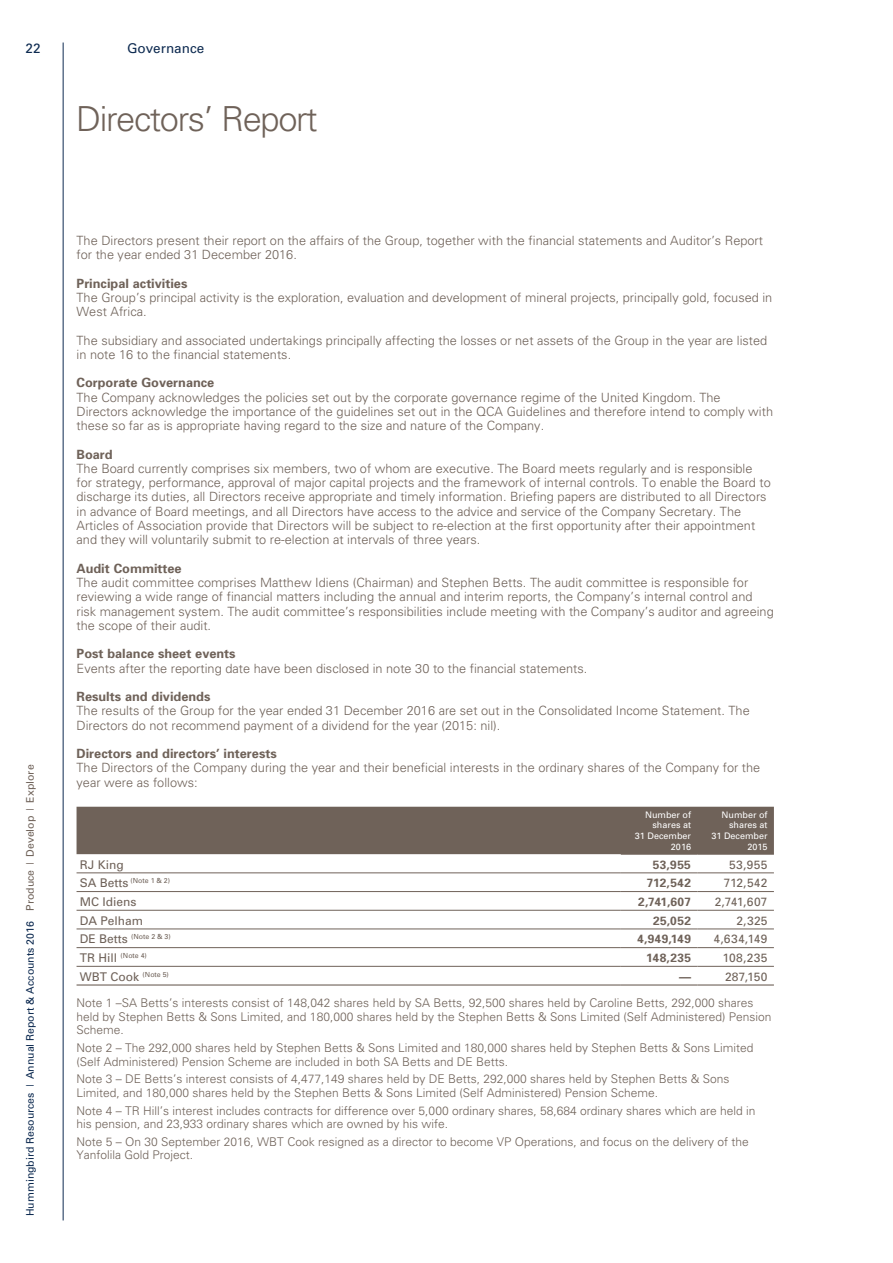
<style>
.page{position:relative;width:893px;height:1263px;background:#fff}
.page>*{position:absolute;margin:0;border:0;box-sizing:border-box;transform-origin:0 0}
.t1{font:300 34.5px "Univers";letter-spacing:-.04em;color:#6f6259}
.t2{font:13.5px "Univers";color:#0e2b51}
.t3{font:300 12.75px/14.2px "Univers";color:#6f6259}
.t4{font:700 12.75px "Univers";color:#6f6259}
.t5{font:300 12px/13.5px "Univers";color:#6f6259}
.t6{font:12px "Univers";color:#6f6259}
.t7{font:700 12px "Univers";letter-spacing:.02em;color:#6f6259}
.t8{font:10.5px "Univers";color:#0e2b51}
.t9{font:9px/10.8px "Univers";color:#fff;text-align:right}
.t10{font:7.05px "Univers";color:#6f6259}
.s1{color:#6f6259}
.s2{font-size:12px}
</style>
<div class="page">
<hr style="left:63px;top:43px;width:1px;height:1177px;background:#0e2b51">
<div style="left:77px;top:807px;width:697px;height:47px;background:#6f6259"></div>
<hr style="left:621px;top:873px;width:76px;height:1px;background:#6f6259">
<hr style="left:697px;top:873px;width:77px;height:1px;background:#6f6259">
<hr style="left:621px;top:891px;width:76px;height:1px;background:#6f6259">
<hr style="left:697px;top:891px;width:77px;height:1px;background:#6f6259">
<hr style="left:621px;top:910px;width:76px;height:1px;background:#6f6259">
<hr style="left:697px;top:910px;width:77px;height:1px;background:#6f6259">
<hr style="left:621px;top:929px;width:76px;height:1px;background:#6f6259">
<hr style="left:697px;top:929px;width:77px;height:1px;background:#6f6259">
<hr style="left:621px;top:947px;width:76px;height:1px;background:#6f6259">
<hr style="left:697px;top:947px;width:77px;height:1px;background:#6f6259">
<hr style="left:77px;top:873px;width:544px;height:1px;background:#6f6259">
<hr style="left:77px;top:891px;width:544px;height:1px;background:#6f6259">
<hr style="left:77px;top:910px;width:544px;height:1px;background:#6f6259">
<hr style="left:77px;top:929px;width:544px;height:1px;background:#6f6259">
<hr style="left:77px;top:947px;width:544px;height:1px;background:#6f6259">
<hr style="left:77px;top:966px;width:544px;height:1px;background:#6f6259">
<hr style="left:77px;top:984px;width:544px;height:1px;background:#6f6259">
<hr style="left:621px;top:984px;width:76px;height:1px;background:#6f6259">
<hr style="left:697px;top:984px;width:77px;height:1px;background:#6f6259">
<hr style="left:621px;top:854px;width:76px;height:1px;background:#6f6259">
<hr style="left:697px;top:854px;width:77px;height:1px;background:#6f6259">
<hr style="left:621px;top:966px;width:76px;height:1px;background:#6f6259">
<hr style="left:697px;top:966px;width:77px;height:1px;background:#6f6259">
<p class="t2" style="left:26px;top:40px;width:17px">22</p>
<p class="t2" style="left:127px;top:40px;width:79px">Governance</p>
<h1 class="t1" style="left:76px;top:98px;width:243px">Directors’ Report</h1>
<p class="t8" style="left:24px;top:1216px;width:453px;rotate:-90deg">Hummingbird Resources | Annual Report &amp; Accounts 2016 <span class="s1">Produce | Develop | Explore</span></p>
<p class="t3" style="left:77px;top:233px;width:688px">The Directors present their report on the affairs of the Group, together with the financial statements and Auditor’s Report for the year ended 31 December 2016.</p>
<p class="t4" style="left:77px;top:275px;width:112px">Principal activities</p>
<p class="t3" style="left:77px;top:290px;width:697px">The Group’s principal activity is the exploration, evaluation and development of mineral projects, principally gold, focused in<br>West Africa.</p>
<p class="t3" style="left:77px;top:333px;width:692px">The subsidiary and associated undertakings principally affecting the losses or net assets of the Group in the year are listed in note 16 to the financial statements.</p>
<p class="t4" style="left:77px;top:375px;width:139px">Corporate Governance</p>
<p class="t3" style="left:77px;top:390px;width:698px">The Company acknowledges the policies set out by the corporate governance regime of the United Kingdom. The<br>Directors acknowledge the importance of the guidelines set out in the QCA Guidelines and therefore intend to comply with these so far as is appropriate having regard to the size and nature of the Company.</p>
<p class="t4" style="left:77px;top:446px;width:38px">Board</p>
<p class="t3" style="left:77px;top:461px;width:696px">The Board currently comprises six members, two of whom are executive. The Board meets regularly and is responsible for strategy, performance, approval of major capital projects and the framework of internal controls. To enable the Board to discharge its duties, all Directors receive appropriate and timely information. Briefing papers are distributed to all Directors in advance of Board meetings, and all Directors have access to the advice and service of the Company Secretary. The Articles of Association provide that Directors will be subject to re-election at the first opportunity after their appointment and they will voluntarily submit to re-election at intervals of three years.</p>
<p class="t4" style="left:77px;top:560px;width:107px">Audit Committee</p>
<p class="t3" style="left:77px;top:575px;width:699px">The audit committee comprises Matthew Idiens (Chairman) and Stephen Betts. The audit committee is responsible for reviewing a wide range of financial matters including the annual and interim reports, the Company’s internal control and risk management system. The audit committee’s responsibilities include meeting with the Company’s auditor and agreeing the scope of their audit.</p>
<p class="t4" style="left:77px;top:645px;width:161px">Post balance sheet events</p>
<p class="t3" style="left:77px;top:660px;width:512px">Events after the reporting date have been disclosed in note 30 to the financial statements.</p>
<p class="t4" style="left:77px;top:688px;width:135px">Results and dividends</p>
<p class="t3" style="left:77px;top:703px;width:675px">The results of the Group for the year ended 31 December 2016 are set out in the Consolidated Income Statement. The<br>Directors do not recommend payment of a dividend for the year (2015: nil).</p>
<p class="t4" style="left:77px;top:745px;width:202px">Directors and directors’ interests</p>
<p class="t3" style="left:77px;top:760px;width:685px">The Directors of the Company during the year and their beneficial interests in the ordinary shares of the Company for the year were as follows:</p>
<p class="t9" style="left:635px;top:809px;width:58px">Number of shares at<br>31 December<br>2016</p>
<p class="t9" style="left:711px;top:809px;width:58px">Number of shares at<br>31 December<br>2015</p>
<p class="t6" style="left:80px;top:857px;width:46px">RJ King</p>
<p class="t7" style="left:653px;top:857px;width:40px">53,955</p>
<p class="t6" style="left:729px;top:857px;width:40px">53,955</p>
<p class="t10" style="left:80px;top:876px;width:92px"><span class="s2">SA Betts</span> (Note 1 &amp; 2)</p>
<p class="t7" style="left:647px;top:875px;width:46px">712,542</p>
<p class="t6" style="left:724px;top:875px;width:45px">712,542</p>
<p class="t6" style="left:80px;top:894px;width:58px">MC Idiens</p>
<p class="t7" style="left:638px;top:894px;width:54px">2,741,607</p>
<p class="t6" style="left:715px;top:894px;width:54px">2,741,607</p>
<p class="t6" style="left:80px;top:913px;width:65px">DA Pelham</p>
<p class="t7" style="left:653px;top:913px;width:39px">25,052</p>
<p class="t6" style="left:736px;top:913px;width:33px">2,325</p>
<p class="t10" style="left:80px;top:932px;width:92px"><span class="s2">DE Betts</span> (Note 2 &amp; 3)</p>
<p class="t7" style="left:637px;top:931px;width:55px">4,949,149</p>
<p class="t6" style="left:713px;top:932px;width:56px">4,634,149</p>
<p class="t10" style="left:80px;top:951px;width:69px"><span class="s2">TR Hill</span> (Note 4)</p>
<p class="t7" style="left:646px;top:950px;width:46px">148,235</p>
<p class="t6" style="left:722px;top:950px;width:47px">108,235</p>
<p class="t6" style="left:80px;top:969px;width:91px">WBT Cook <sup>(Note</sup> <sup>5)</sup></p>
<p class="t7" style="left:679px;top:969px;width:13px">—</p>
<p class="t6" style="left:725px;top:969px;width:44px">287,150</p>
<p class="t5" style="left:77px;top:996px;width:696px">Note 1 –SA Betts’s interests consist of 148,042 shares held by SA Betts, 92,500 shares held by Caroline Betts, 292,000 shares held by Stephen Betts &amp; Sons Limited, and 180,000 shares held by the Stephen Betts &amp; Sons Limited (Self Administered) Pension<br>Scheme.</p>
<p class="t5" style="left:77px;top:1041px;width:678px">Note 2 – The 292,000 shares held by Stephen Betts &amp; Sons Limited and 180,000 shares held by Stephen Betts &amp; Sons Limited (Self Administered) Pension Scheme are included in both SA Betts and DE Betts.</p>
<p class="t5" style="left:77px;top:1072px;width:654px">Note 3 – DE Betts’s interest consists of 4,477,149 shares held by DE Betts, 292,000 shares held by Stephen Betts &amp; Sons<br>Limited, and 180,000 shares held by the Stephen Betts &amp; Sons Limited (Self Administered) Pension Scheme.</p>
<p class="t5" style="left:77px;top:1103px;width:680px">Note 4 – TR Hill’s interest includes contracts for difference over 5,000 ordinary shares, 58,684 ordinary shares which are held in his pension, and 23,933 ordinary shares which are owned by his wife.</p>
<p class="t5" style="left:77px;top:1134px;width:674px">Note 5 – On 30 September 2016, WBT Cook resigned as a director to become VP Operations, and focus on the delivery of the<br>Yanfolila Gold Project.</p>
</div>
